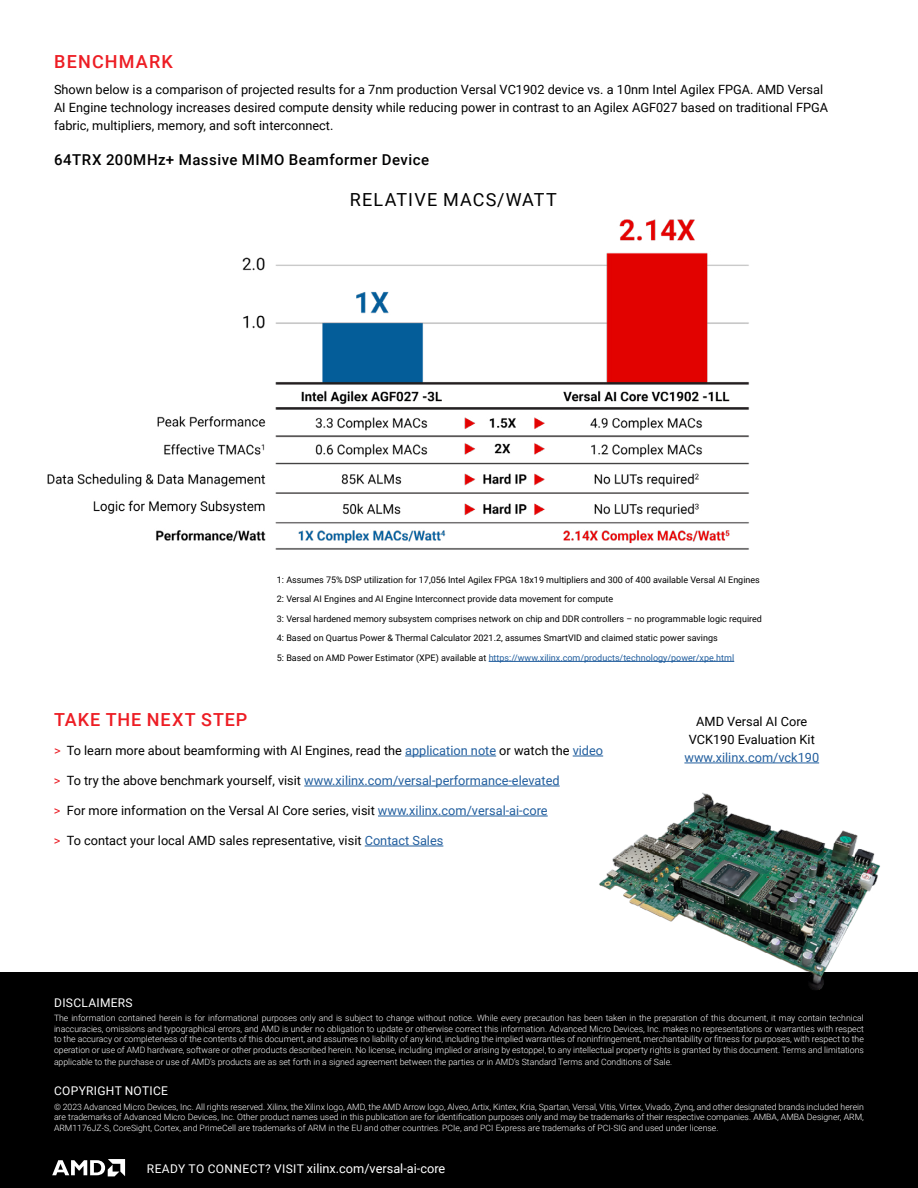
<style>
.page{position:relative;width:918px;height:1188px;background:#fff}
.page>*{position:absolute;margin:0;border:0;box-sizing:border-box;transform-origin:0 0}
.t1{font:500 18px "Roboto";letter-spacing:.065em;color:#ed1d24}
.t2{font:18px "Roboto";letter-spacing:.065em;color:#000}
.t3{font:500 15px "Roboto";letter-spacing:.035em;color:#000101}
.t4{font:12.75px/18px "Roboto";color:#000}
.t5{font:12.75px "Roboto";color:#215e9e}
.t6{font:12.75px "Roboto";color:#fff}
.t7{font:12px "Roboto";letter-spacing:.025em;color:#fff}
.t8{font:9px/19.5px "Roboto";color:#000}
.t9{font:300 8.7px/10.5px "Roboto";color:#fff;text-align:justify}
.s1{color:#215e9e}
.s2{color:#ea1d25}
.s3{color:#000}
.s4{font-size:12px}
</style>
<div class="page">
<hr style="left:405px;top:756px;width:91px;height:1px;background:#215e9e">
<hr style="left:573px;top:756px;width:30px;height:1px;background:#215e9e">
<hr style="left:304px;top:786px;width:256px;height:1px;background:#215e9e">
<hr style="left:378px;top:816px;width:170px;height:1px;background:#215e9e">
<hr style="left:365px;top:846px;width:78px;height:1px;background:#215e9e">
<hr style="left:489px;top:661px;width:245px;height:1px;background:#215e9e">
<img style="left:47px;top:219px;width:703px;height:331px">
<div style="left:0;top:972px;width:918px;height:216px;background:#000"></div>
<svg style="left:52px;top:1159px;width:73px;height:17px"></svg>
<hr style="left:684px;top:763px;width:135px;height:1px;background:#215e9e">
<img style="left:599px;top:792px;width:281px;height:198px">
<h1 class="t1" style="left:54px;top:48px;width:120px">BENCHMARK</h1>
<p class="t4" style="left:54px;top:80px;width:776px">Shown below is a comparison of projected results for a 7nm production Versal VC1902 device vs. a 10nm Intel Agilex FPGA. AMD Versal<br>AI Engine technology increases desired compute density while reducing power in contrast to an Agilex AGF027 based on traditional FPGA fabric, multipliers, memory, and soft interconnect.</p>
<h2 class="t3" style="left:54px;top:149px;width:377px">64TRX 200MHz+ Massive MIMO Beamformer Device</h2>
<h1 class="t2" style="left:350px;top:187px;width:209px">RELATIVE MACS/WATT</h1>
<p class="t8" style="left:277px;top:569px;width:487px">1: Assumes 75% DSP utilization for 17,056 Intel Agilex FPGA 18x19 multipliers and 300 of 400 available Versal AI Engines 2: Versal AI Engines and AI Engine Interconnect provide data movement for compute<br>3: Versal hardened memory subsystem comprises network on chip and DDR controllers – no programmable logic required 4: Based on Quartus Power &amp; Thermal Calculator 2021.2, assumes SmartVID and claimed static power savings<br>5: Based on AMD Power Estimator (XPE) available at <span class="s1">https://www.xilinx.com/products/technology/power/xpe.html</span></p>
<h1 class="t1" style="left:54px;top:707px;width:195px">TAKE THE NEXT STEP</h1>
<h3 class="t4" style="left:54px;top:741px;width:551px"><span class="s2">&gt;</span> To learn more about beamforming with AI Engines, read the <span class="s1">application note</span> or watch the <span class="s1">video</span></h3>
<h3 class="t5" style="left:54px;top:772px;width:507px"><span class="s2">&gt;</span> <span class="s3">To try the above benchmark yourself, visit</span> www.xilinx.com/versal-performance-elevated</h3>
<h3 class="t4" style="left:54px;top:801px;width:495px"><span class="s2">&gt;</span> For more information on the Versal AI Core series, visit <span class="s1">www.xilinx.com/versal-ai-core</span></h3>
<h3 class="t4" style="left:54px;top:831px;width:391px"><span class="s2">&gt;</span> To contact your local AMD sales representative, visit <span class="s1">Contact Sales</span></h3>
<h3 class="t4" style="left:689px;top:712px;width:128px;text-align:center">AMD Versal AI Core<br>VCK190 Evaluation Kit</h3>
<h3 class="t5" style="left:684px;top:749px;width:136px">www.xilinx.com/vck190</h3>
<h3 class="t7" style="left:54px;top:994px;width:80px">DISCLAIMERS</h3>
<p class="t9" style="left:54px;top:1013px;width:811px">The information contained herein is for informational purposes only and is subject to change without notice. While every precaution has been taken in the preparation of this document, it may contain technical inaccuracies, omissions and typographical errors, and AMD is under no obligation to update or otherwise correct this information. Advanced Micro Devices, Inc. makes no representations or warranties with respect to the accuracy or completeness of the contents of this document, and assumes no liability of any kind, including the implied warranties of noninfringement, merchantability or fitness for purposes, with respect to the operation or use of AMD hardware, software or other products described herein. No license, including implied or arising by estoppel, to any intellectual property rights is granted by this document. Terms and limitations</p>
<p class="t9" style="left:54px;top:1056px;width:620px">applicable to the purchase or use of AMD’s products are as set forth in a signed agreement between the parties or in AMD’s Standard Terms and Conditions of Sale.</p>
<h3 class="t7" style="left:54px;top:1082px;width:115px">COPYRIGHT NOTICE</h3>
<p class="t9" style="left:54px;top:1101px;width:811px">© 2023 Advanced Micro Devices, Inc. All rights reserved. Xilinx, the Xilinx logo, AMD, the AMD Arrow logo, Alveo, Artix, Kintex, Kria, Spartan, Versal, Vitis, Virtex, Vivado, Zynq, and other designated brands included herein are trademarks of Advanced Micro Devices, Inc. Other product names used in this publication are for identification purposes only and may be trademarks of their respective companies. AMBA, AMBA Designer, ARM, ARM1176JZ-S, CoreSight, Cortex, and PrimeCell are trademarks of ARM in the EU and other countries. PCIe, and PCI Express are trademarks of PCI-SIG and used under license.</p>
<h3 class="t6" style="left:147px;top:1159px;width:300px"><span class="s4">READY TO CONNECT? VISIT</span> xilinx.com/versal-ai-core</h3>
</div>
